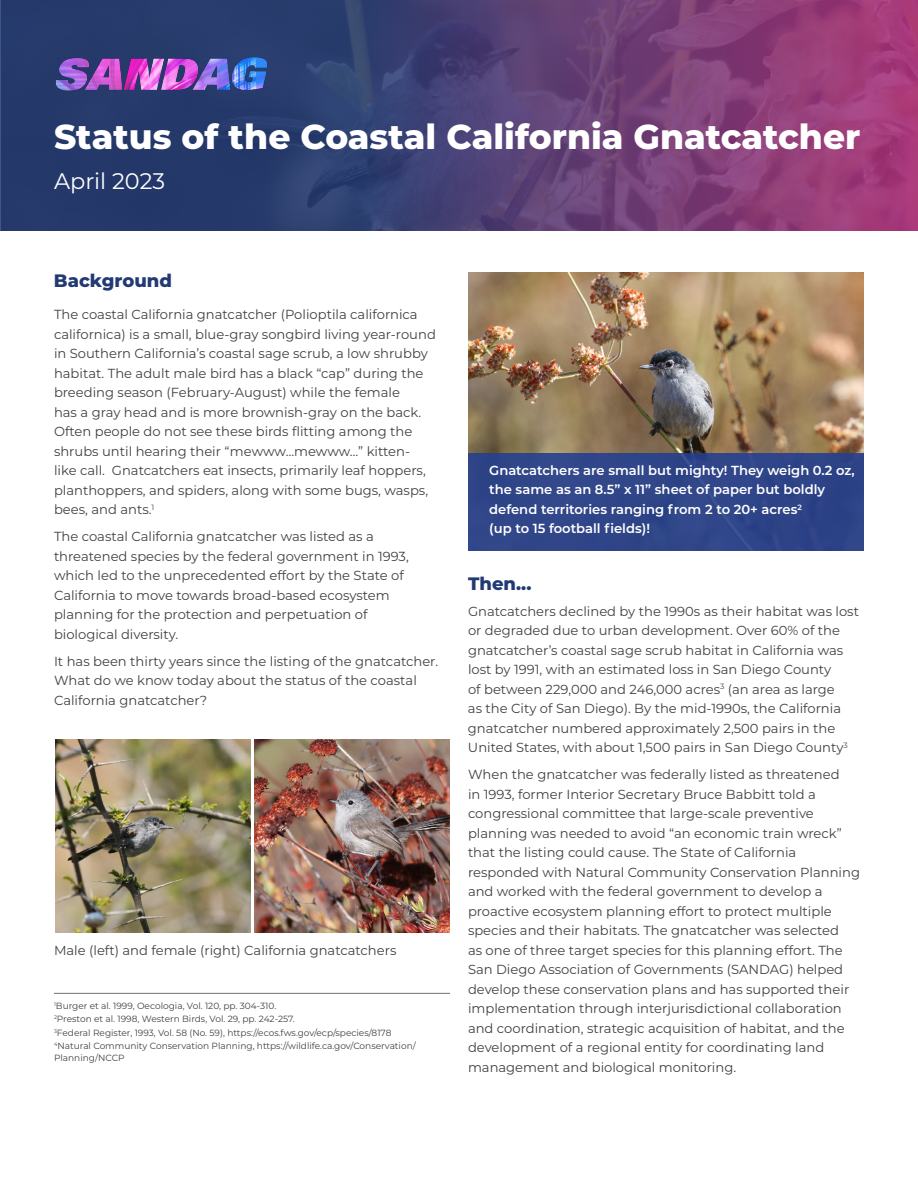
<style>
.page{position:relative;width:918px;height:1188px;background:#fff}
.page>*{position:absolute;margin:0;border:0;box-sizing:border-box;transform-origin:0 0}
.t1{font:800 34.5px "Montserrat";color:#fff}
.t2{font:22.5px "Montserrat";color:#fff}
.t3{font:800 18px "Montserrat";color:#223a74}
.t4{font:13.2px/19.5px "Montserrat";color:#414042}
.t5{font:600 13.2px/19.5px "Montserrat";color:#fff}
.t6{font:9px/13.5px "Montserrat";color:#414042}
</style>
<div class="page">
<svg style="left:0;top:0;width:918px;height:231px;background:#543f73"></svg>
<img style="left:54px;top:57px;width:216px;height:35px">
<img style="left:254px;top:740px;width:196px;height:192px">
<img style="left:55px;top:740px;width:195px;height:192px">
<img style="left:468px;top:272px;width:396px;height:182px">
<div style="left:468px;top:454px;width:396px;height:97px;background:#304689"></div>
<hr style="left:54px;top:993px;width:396px;height:1px;background:#717175">
<h1 class="t1" style="left:54px;top:111px;width:808px">Status of the Coastal California Gnatcatcher</h1>
<h2 class="t2" style="left:54px;top:166px;width:113px">April 2023</h2>
<h3 class="t3" style="left:54px;top:268px;width:120px">Background</h3>
<p class="t4" style="left:54px;top:304px;width:383px">The coastal California gnatcatcher (Polioptila californica californica) is a small, blue-gray songbird living year-round in Southern California’s coastal sage scrub, a low shrubby habitat. The adult male bird has a black “cap” during the breeding season (February-August) while the female<br>has a gray head and is more brownish-gray on the back.<br>Often people do not see these birds flitting among the shrubs until hearing their “mewww…mewww…” kitten&shy;like call. Gnatcatchers eat insects, primarily leaf hoppers, planthoppers, and spiders, along with some bugs, wasps, bees, and ants.<sup>1</sup></p>
<p class="t4" style="left:54px;top:526px;width:356px">The coastal California gnatcatcher was listed as a threatened species by the federal government in 1993, which led to the unprecedented effort by the State of California to move towards broad-based ecosystem planning for the protection and perpetuation of biological diversity.</p>
<p class="t4" style="left:54px;top:651px;width:386px">It has been thirty years since the listing of the gnatcatcher.<br>What do we know today about the status of the coastal<br>California gnatcatcher?</p>
<p class="t4" style="left:54px;top:940px;width:344px">Male (left) and female (right) California gnatcatchers</p>
<p class="t6" style="left:54px;top:998px;width:363px"><sup>1</sup>Burger et al. 1999, Oecologia, Vol. 120, pp. 304-310.<br><sup>2</sup>Preston et al. 1998, Western Birds, Vol. 29, pp. 242-257.<br><sup>3</sup>Federal Register, 1993, Vol. 58 (No. 59), https://ecos.fws.gov/ecp/species/8178<br><sup>4</sup>Natural Community Conservation Planning, https://wildlife.ca.gov/Conservation/</p>
<p class="t6" style="left:54px;top:1051px;width:72px">Planning/NCCP</p>
<p class="t5" style="left:489px;top:460px;width:367px">Gnatcatchers are small but mighty! They weigh 0.2 oz, the same as an 8.5” x 11” sheet of paper but boldly defend territories ranging from 2 to 20+ acres<sup>2<br></sup>(up to 15 football fields)!</p>
<h3 class="t3" style="left:468px;top:571px;width:65px">Then...</h3>
<p class="t4" style="left:468px;top:601px;width:393px">Gnatcatchers declined by the 1990s as their habitat was lost or degraded due to urban development. Over 60% of the gnatcatcher’s coastal sage scrub habitat in California was lost by 1991, with an estimated loss in San Diego County<br>of between 229,000 and 246,000 acres<sup>3</sup> (an area as large<br>as the City of San Diego). By the mid-1990s, the California gnatcatcher numbered approximately 2,500 pairs in the United States, with about 1,500 pairs in San Diego County<sup>3</sup></p>
<p class="t4" style="left:468px;top:764px;width:394px">When the gnatcatcher was federally listed as threatened<br>in 1993, former Interior Secretary Bruce Babbitt told a congressional committee that large-scale preventive planning was needed to avoid “an economic train wreck” that the listing could cause. The State of California responded with Natural Community Conservation Planning and worked with the federal government to develop a proactive ecosystem planning effort to protect multiple species and their habitats. The gnatcatcher was selected<br>as one of three target species for this planning effort. The San Diego Association of Governments (SANDAG) helped develop these conservation plans and has supported their implementation through interjurisdictional collaboration and coordination, strategic acquisition of habitat, and the development of a regional entity for coordinating land management and biological monitoring.</p>
</div>
